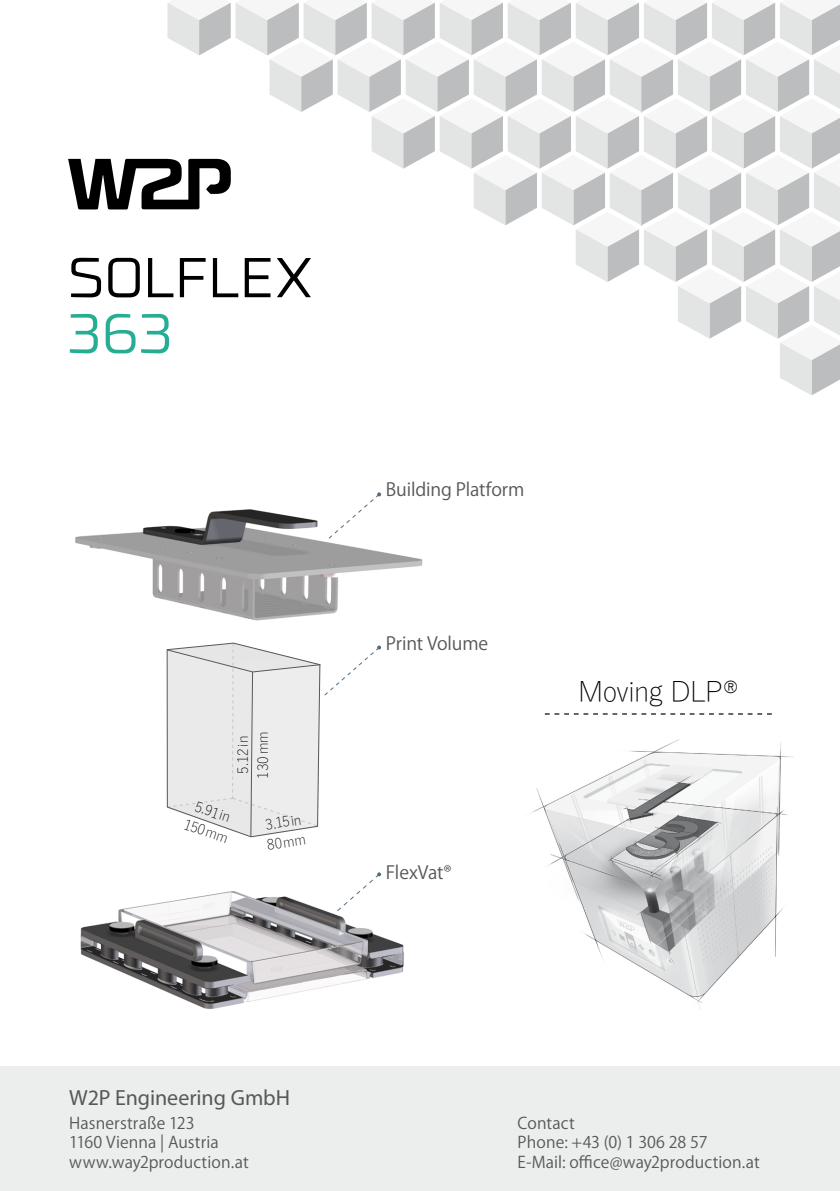
<style>
.page{position:relative;width:840px;height:1191px;background:#fff}
.page>*{position:absolute;margin:0;border:0;box-sizing:border-box;transform-origin:0 0}
.t1{font:300 56px "RB No 3.1";letter-spacing:.01em;color:#000}
.t2{font:300 56px "RB No 3.1";color:#25ae93}
.t3{font:300 28px "Yu Gothic";letter-spacing:-.02em;color:#000}
.t4{font:22px "Myriad Pro";color:#58585a}
.t5{font:18px "Koz Go Pr 6 N";letter-spacing:-.01em;color:#58585a}
.t6{font:16px/19.2px "Koz Go Pr 6 N";letter-spacing:.01em;color:#58585a}
.t7{font:300 14px/20.2px "Yu Gothic";letter-spacing:.015em;color:#000;text-align:center}
</style>
<div class="page">
<img style="left:80px;top:874px;width:324px;height:135px">
<img style="left:75px;top:509px;width:348px;height:139px">
<div style="left:156px;top:638px;width:168px;height:201px;background:#fff"></div>
<img style="left:531px;top:713px;width:263px;height:296px">
<svg style="left:327px;top:492px;width:54px;height:47px"></svg>
<svg style="left:336px;top:872px;width:45px;height:40px"></svg>
<svg style="left:544px;top:713px;width:227px;height:1px"></svg>
<svg style="left:166px;top:642px;width:215px;height:196px"></svg>
<svg style="left:68px;top:2px;width:771px;height:393px"></svg>
<div style="left:0;top:1066px;width:839px;height:125px;background:#eceded"></div>
<h1 class="t1" style="left:68px;top:236px;width:246px">SOLFLEX</h1>
<h1 class="t2" style="left:68px;top:292px;width:107px">363</h1>
<p class="t7" style="left:231px;top:778px;width:49px;rotate:-90deg">5.12in<br>130mm</p>
<p class="t7" style="left:195px;top:793px;width:47px;rotate:19deg">5.91in<br>150mm</p>
<p class="t7" style="left:262px;top:813px;width:41px;text-align:left;rotate:-9deg">3.15in<br>80mm</p>
<p class="t5" style="left:386px;top:480px;width:140px">Building Platform</p>
<p class="t5" style="left:386px;top:633px;width:104px">Print Volume</p>
<h2 class="t3" style="left:577px;top:665px;width:162px">Moving DLP®</h2>
<p class="t5" style="left:386px;top:862px;width:67px">FlexVat®</p>
<h3 class="t4" style="left:69px;top:1083px;width:222px">W2P Engineering GmbH</h3>
<p class="t6" style="left:69px;top:1114px;width:181px">Hasnerstraße 123<br>1160 Vienna | Austria www.way2production.at</p>
<p class="t6" style="left:517px;top:1114px;width:243px">Contact<br>Phone: +43 (0) 1 306 28 57<br>E-Mail: office@way2production.at</p>
</div>
